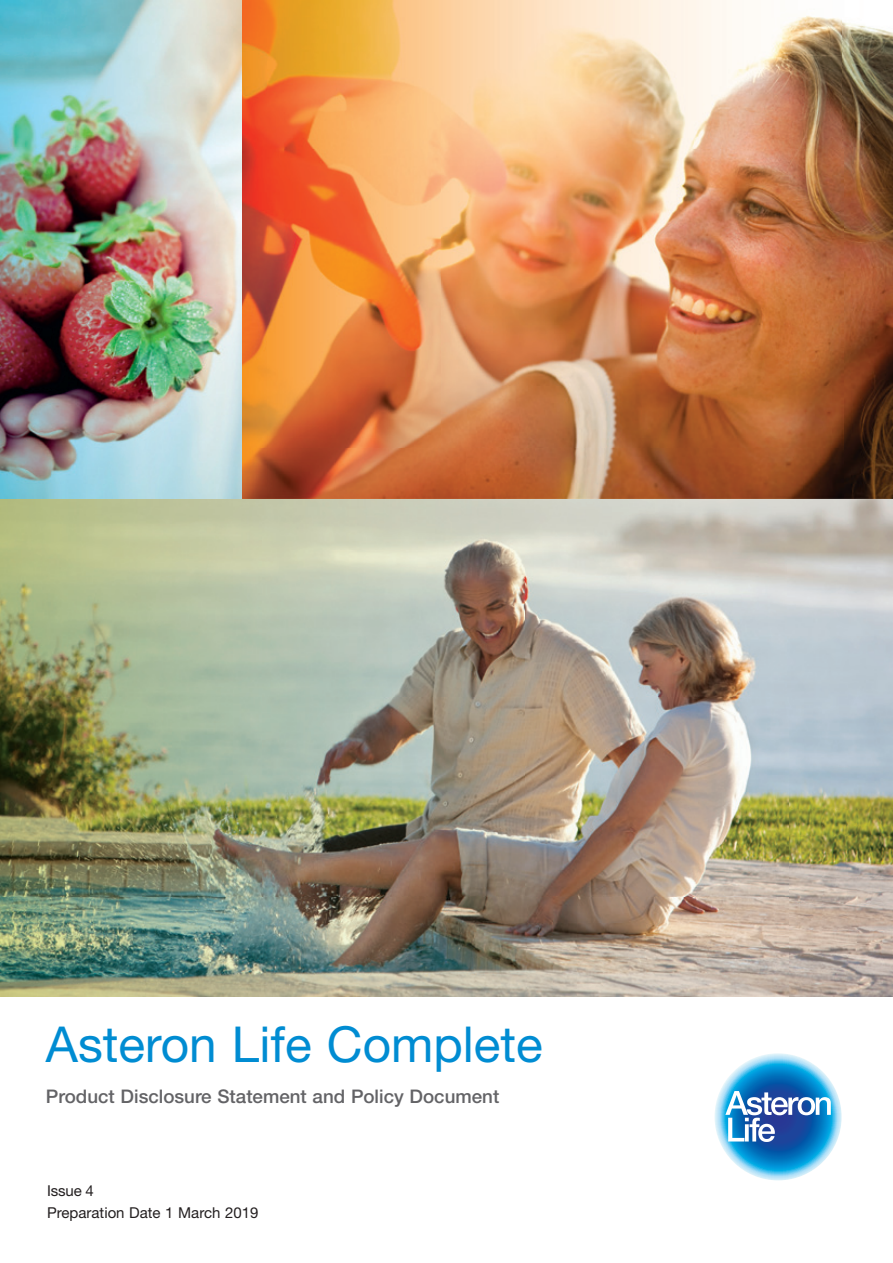
<style>
.page{position:relative;width:893px;height:1263px;background:#fff}
.page>*{position:absolute;margin:0;border:0;box-sizing:border-box;transform-origin:0 0}
.t1{font:49.5px "Helvetica Neue LT Std";color:#008cd2}
.t2{font:500 18.75px "Helvetica Neue LT Std";color:#636366}
.t3{font:15px/22.2px "Helvetica Neue LT Std";color:#231f20}
</style>
<div class="page">
<svg style="left:715px;top:1053px;width:127px;height:127px;background:#49a8db"></svg>
<svg style="left:725px;top:1091px;width:106px;height:51px"></svg>
<img style="left:0;top:0;width:893px;height:997px">
<h1 class="t1" style="left:46px;top:1014px;width:498px">Asteron Life Complete</h1>
<p class="t2" style="left:46px;top:1085px;width:455px">Product Disclosure Statement and Policy Document</p>
<p class="t3" style="left:47px;top:1179px;width:213px">Issue 4<br>Preparation Date 1 March 2019</p>
</div>
